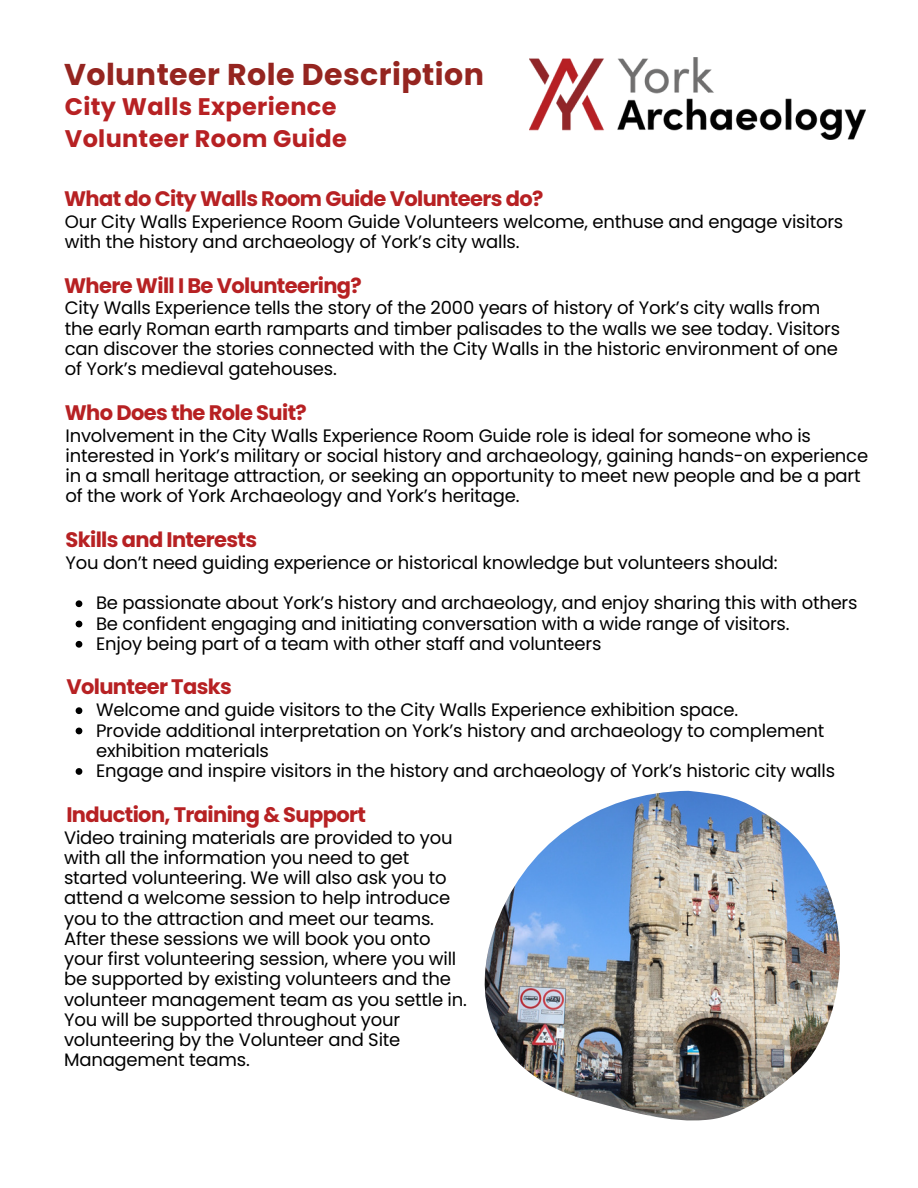
<style>
.page{position:relative;width:918px;height:1188px;background:#fff}
.page>*{position:absolute;margin:0;border:0;box-sizing:border-box;transform-origin:0 0}
.t1{font:700 30px "Poppins";letter-spacing:.015em;color:#952520}
.t2{font:700 24px "Poppins";letter-spacing:.015em;color:#b72123}
.t3{font:700 21px "Poppins";letter-spacing:-.03em;color:#b72123}
.t4{font:18px/20.2px "Poppins";letter-spacing:-.01em;color:#000}
</style>
<div class="page">
<svg style="left:76px;top:707px;width:6px;height:7px"></svg>
<svg style="left:76px;top:728px;width:6px;height:6px"></svg>
<svg style="left:76px;top:768px;width:6px;height:7px"></svg>
<img style="left:485px;top:791px;width:355px;height:330px">
<img style="left:530px;top:58px;width:336px;height:82px">
<svg style="left:76px;top:600px;width:6px;height:7px"></svg>
<svg style="left:76px;top:621px;width:6px;height:6px"></svg>
<svg style="left:76px;top:641px;width:6px;height:7px"></svg>
<p class="t1" style="left:64px;top:54px;width:421px">Volunteer Role Description</p>
<p class="t2" style="left:65px;top:89px;width:273px">City Walls Experience</p>
<p class="t2" style="left:65px;top:122px;width:284px">Volunteer Room Guide</p>
<p class="t3" style="left:64px;top:184px;width:481px">What do City Walls Room Guide Volunteers do?</p>
<p class="t4" style="left:65px;top:211px;width:780px">Our City Walls Experience Room Guide Volunteers welcome, enthuse and engage visitors with the history and archaeology of York’s city walls.</p>
<p class="t3" style="left:64px;top:270px;width:299px">Where Will I Be Volunteering?</p>
<p class="t4" style="left:65px;top:298px;width:777px">City Walls Experience tells the story of the 2000 years of history of York’s city walls from the early Roman earth ramparts and timber palisades to the walls we see today. Visitors can discover the stories connected with the City Walls in the historic environment of one of York’s medieval gatehouses.</p>
<p class="t3" style="left:65px;top:398px;width:244px">Who Does the Role Suit?</p>
<p class="t4" style="left:65px;top:425px;width:804px">Involvement in the City Walls Experience Room Guide role is ideal for someone who is interested in York’s military or social history and archaeology, gaining hands-on experience in a small heritage attraction, or seeking an opportunity to meet new people and be a part of the work of York Archaeology and York’s heritage.</p>
<p class="t3" style="left:65px;top:525px;width:193px">Skills and Interests</p>
<p class="t4" style="left:65px;top:552px;width:714px">You don’t need guiding experience or historical knowledge but volunteers should:</p>
<p class="t4" style="left:96px;top:593px;width:763px">Be passionate about York’s history and archaeology, and enjoy sharing this with others</p>
<p class="t4" style="left:96px;top:613px;width:695px">Be confident engaging and initiating conversation with a wide range of visitors.</p>
<p class="t4" style="left:96px;top:633px;width:507px">Enjoy being part of a team with other staff and volunteers</p>
<p class="t3" style="left:66px;top:672px;width:167px">Volunteer Tasks</p>
<p class="t4" style="left:96px;top:700px;width:644px">Welcome and guide visitors to the City Walls Experience exhibition space.</p>
<p class="t4" style="left:96px;top:720px;width:730px">Provide additional interpretation on York’s history and archaeology to complement exhibition materials</p>
<p class="t4" style="left:96px;top:761px;width:741px">Engage and inspire visitors in the history and archaeology of York’s historic city walls</p>
<p class="t3" style="left:66px;top:800px;width:301px">Induction, Training &amp; Support</p>
<p class="t4" style="left:64px;top:827px;width:404px">Video training materials are provided to you with all the information you need to get started volunteering. We will also ask you to attend a welcome session to help introduce you to the attraction and meet our teams.<br>After these sessions we will book you onto your first volunteering session, where you will be supported by existing volunteers and the volunteer management team as you settle in.<br>You will be supported throughout your volunteering by the Volunteer and Site Management teams.</p>
</div>
